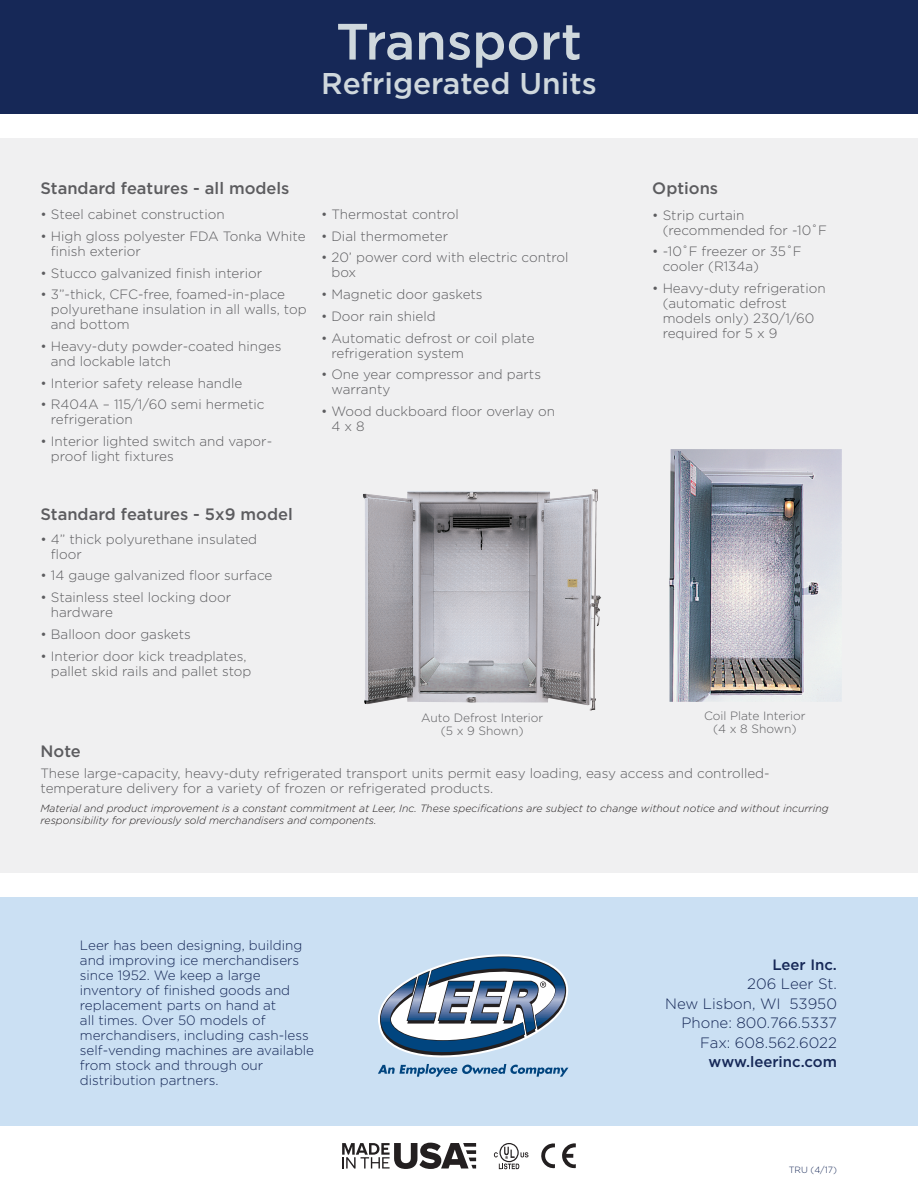
<style>
.page{position:relative;width:918px;height:1188px;background:#fff}
.page>*{position:absolute;margin:0;border:0;box-sizing:border-box;transform-origin:0 0}
.t1{font:500 51px "Gotham";color:#cfd8dd}
.t2{font:500 30px "Gotham";color:#cfd8dd}
.t3{font:500 16.5px "Gotham";color:#5c5c5f}
.t4{font:300 15px/19.5px "Gotham";color:#162857;text-align:right}
.t5{font:500 15px "Gotham";color:#162857}
.t6{font:300 13.5px/15px "Gotham";color:#5c5c5f}
.t7{font:300 13.5px/15px "Gotham";color:#162857}
.t8{font:300 12px/13.5px "Gotham";color:#5c5c5f;text-align:center}
.t9{font:italic 300 10.5px/12px "Gotham";color:#231f20}
.t10{font:300 9px "Gotham";color:#162857}
</style>
<div class="page">
<div style="left:0;top:897px;width:918px;height:229px;background:#cbe0f3"></div>
<div style="left:0;top:0;width:918px;height:113px;background:#162857"></div>
<svg style="left:378px;top:954px;width:190px;height:123px"></svg>
<svg style="left:494px;top:1143px;width:34px;height:26px"></svg>
<svg style="left:541px;top:1143px;width:35px;height:26px"></svg>
<svg style="left:342px;top:1143px;width:134px;height:26px"></svg>
<div style="left:0;top:138px;width:918px;height:735px;background:#f0f0f1"></div>
<img style="left:670px;top:449px;width:172px;height:253px">
<img style="left:363px;top:489px;width:238px;height:222px">
<h1 class="t1" style="left:336px;top:13px;width:247px">Transport</h1>
<h2 class="t2" style="left:321px;top:66px;width:277px">Refrigerated Units</h2>
<p class="t3" style="left:40px;top:179px;width:251px">Standard features - all models</p>
<p class="t6" style="left:40px;top:207px;width:186px">• Steel cabinet construction</p>
<p class="t6" style="left:51px;top:228px;width:256px;text-indent:-10px">• High gloss polyester FDA Tonka White finish exterior</p>
<p class="t6" style="left:40px;top:265px;width:223px">• Stucco galvanized finish interior</p>
<p class="t6" style="left:51px;top:287px;width:257px;text-indent:-10px">• 3”-thick, CFC-free, foamed-in-place polyurethane insulation in all walls, top and bottom</p>
<p class="t6" style="left:51px;top:339px;width:232px;text-indent:-10px">• Heavy-duty powder-coated hinges and lockable latch</p>
<p class="t6" style="left:40px;top:375px;width:203px">• Interior safety release handle</p>
<p class="t6" style="left:51px;top:397px;width:215px;text-indent:-10px">• R404A – 115/1/60 semi hermetic refrigeration</p>
<p class="t6" style="left:51px;top:434px;width:223px;text-indent:-10px">• Interior lighted switch and vapor&shy;proof light fixtures</p>
<p class="t6" style="left:321px;top:207px;width:139px">• Thermostat control</p>
<p class="t6" style="left:321px;top:228px;width:129px">• Dial thermometer</p>
<p class="t6" style="left:331px;top:250px;width:239px;text-indent:-10px">• 20’ power cord with electric control box</p>
<p class="t6" style="left:321px;top:287px;width:163px">• Magnetic door gaskets</p>
<p class="t6" style="left:321px;top:309px;width:116px">• Door rain shield</p>
<p class="t6" style="left:331px;top:330px;width:205px;text-indent:-10px">• Automatic defrost or coil plate refrigeration system</p>
<p class="t6" style="left:331px;top:367px;width:211px;text-indent:-10px">• One year compressor and parts warranty</p>
<p class="t6" style="left:331px;top:404px;width:225px;text-indent:-10px">• Wood duckboard floor overlay on<br>4 x 8</p>
<p class="t3" style="left:40px;top:505px;width:254px">Standard features - 5x9 model</p>
<p class="t6" style="left:51px;top:531px;width:208px;text-indent:-10px">• 4” thick polyurethane insulated floor</p>
<p class="t6" style="left:41px;top:568px;width:233px">• 14 gauge galvanized floor surface</p>
<p class="t6" style="left:51px;top:590px;width:182px;text-indent:-10px">• Stainless steel locking door hardware</p>
<p class="t6" style="left:41px;top:626px;width:152px">• Balloon door gaskets</p>
<p class="t6" style="left:51px;top:648px;width:202px;text-indent:-10px">• Interior door kick treadplates, pallet skid rails and pallet stop</p>
<p class="t3" style="left:40px;top:742px;width:42px">Note</p>
<p class="t8" style="left:421px;top:710px;width:124px">Auto Defrost Interior (5 x 9 Shown)</p>
<p class="t3" style="left:652px;top:179px;width:67px">Options</p>
<p class="t6" style="left:663px;top:207px;width:166px;text-indent:-10px">• Strip curtain (recommended for -10˚F</p>
<p class="t6" style="left:663px;top:244px;width:141px;text-indent:-10px">• -10˚F freezer or 35˚F cooler (R134a)</p>
<p class="t6" style="left:663px;top:281px;width:164px;text-indent:-10px">• Heavy-duty refrigeration (automatic defrost models only) 230/1/60 required for 5 x 9</p>
<p class="t8" style="left:704px;top:709px;width:103px">Coil Plate Interior (4 x 8 Shown)</p>
<p class="t6" style="left:40px;top:765px;width:731px">These large-capacity, heavy-duty refrigerated transport units permit easy loading, easy access and controlled&shy;temperature delivery for a variety of frozen or refrigerated products.</p>
<p class="t9" style="left:40px;top:802px;width:790px">Material and product improvement is a constant commitment at Leer, Inc. These specifications are subject to change without notice and without incurring responsibility for previously sold merchandisers and components.</p>
<p class="t7" style="left:80px;top:938px;width:236px">Leer has been designing, building and improving ice merchandisers since 1952. We keep a large inventory of finished goods and replacement parts on hand at<br>all times. Over 50 models of merchandisers, including cash-less self-vending machines are available from stock and through our distribution partners.</p>
<p class="t5" style="left:772px;top:956px;width:66px">Leer Inc.</p>
<p class="t4" style="left:665px;top:974px;width:173px">206 Leer St.<br>New Lisbon, WI 53950<br>Phone: 800.766.5337<br>Fax: 608.562.6022</p>
<p class="t5" style="left:709px;top:1054px;width:130px">www.leerinc.com</p>
<p class="t10" style="left:789px;top:1165px;width:50px">TRU (4/17)</p>
</div>
